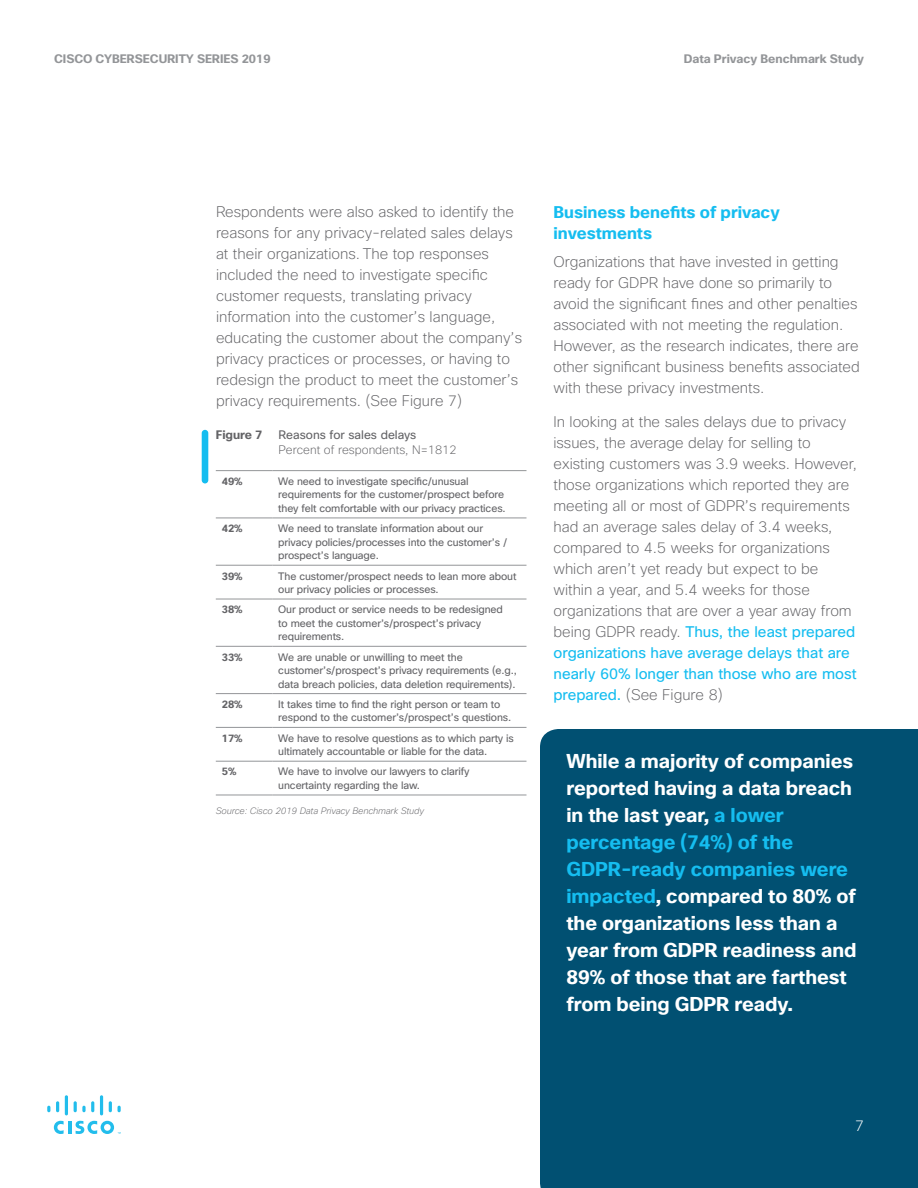
<style>
.page{position:relative;width:918px;height:1188px;background:#fff}
.page>*{position:absolute;margin:0;border:0;box-sizing:border-box;transform-origin:0 0}
.Dk_Blue_Callout_copy{font:700 19.5px/27px "Cisco Sans";color:#fff}
.Subtitle_Level_1{font:700 16.5px/21px "Cisco Sans";color:#15bdf0}
.Body{font:200 15px/21px "Cisco Sans";color:#636366}
.Page_number{font:200 15px "Cisco Sans";color:#fff}
.t1{font:700 12px "Cisco Sans";color:#939598}
.Chart_N{font:200 12px "Cisco Sans";color:#636366}
.Chart_title{font:12px "Cisco Sans";color:#636366}
.Chart_title-2{font:700 12px "Cisco Sans";color:#636366}
.Chart_body{font:10.5px/13.5px "Cisco Sans";letter-spacing:-.01em;color:#636366}
.Chart_body-2{font:700 10.5px "Cisco Sans";letter-spacing:-.01em;color:#636366}
.Chart_attrib{font:italic 200 9px "Cisco Sans";color:#636366}
.s1{font-weight:400;color:#15bdf0}
.s2{color:#15bdf0}
</style>
<div class="page">
<svg style="left:47px;top:1106px;width:3px;height:6px"></svg>
<svg style="left:56px;top:1101px;width:3px;height:11px"></svg>
<hr style="left:65px;top:1095px;width:3px;height:20px;background:#22bdec;border-radius:2px">
<svg style="left:74px;top:1101px;width:20px;height:11px"></svg>
<hr style="left:100px;top:1095px;width:3px;height:20px;background:#22bdec;border-radius:2px">
<svg style="left:109px;top:1101px;width:3px;height:11px"></svg>
<svg style="left:118px;top:1106px;width:3px;height:6px"></svg>
<svg style="left:54px;top:1121px;width:67px;height:13px"></svg>
<div style="left:202px;top:430px;width:6px;height:53px;background:#15bdf0;border-radius:3px"></div>
<hr style="left:216px;top:470px;width:56px;height:1px;background:#939598">
<hr style="left:272px;top:470px;width:254px;height:1px;background:#939598">
<hr style="left:216px;top:518px;width:56px;height:1px;background:#939598">
<hr style="left:272px;top:518px;width:254px;height:1px;background:#939598">
<hr style="left:216px;top:565px;width:56px;height:1px;background:#939598">
<hr style="left:272px;top:565px;width:254px;height:1px;background:#939598">
<hr style="left:216px;top:599px;width:56px;height:1px;background:#939598">
<hr style="left:272px;top:599px;width:254px;height:1px;background:#939598">
<hr style="left:216px;top:646px;width:56px;height:1px;background:#939598">
<hr style="left:272px;top:646px;width:254px;height:1px;background:#939598">
<hr style="left:216px;top:693px;width:56px;height:1px;background:#939598">
<hr style="left:272px;top:693px;width:254px;height:1px;background:#939598">
<hr style="left:216px;top:727px;width:56px;height:1px;background:#939598">
<hr style="left:272px;top:727px;width:254px;height:1px;background:#939598">
<hr style="left:216px;top:761px;width:56px;height:1px;background:#939598">
<hr style="left:272px;top:761px;width:254px;height:1px;background:#939598">
<hr style="left:216px;top:795px;width:56px;height:1px;background:#939598">
<hr style="left:272px;top:795px;width:254px;height:1px;background:#939598">
<div style="left:540px;top:729px;width:378px;height:459px;background:#015072"></div>
<p class="t1" style="left:54px;top:52px;width:218px">CISCO CYBERSECURITY SERIES 2019</p>
<p class="t1" style="left:684px;top:52px;width:182px">Data Privacy Benchmark Study</p>
<p class="Body" style="left:216px;top:201px;width:308px">Respondents were also asked to identify the reasons for any privacy-related sales delays at their organizations. The top responses included the need to investigate specific customer requests, translating privacy information into the customer’s language, educating the customer about the company’s privacy practices or processes, or having to redesign the product to meet the customer’s privacy requirements. (See Figure 7)</p>
<p class="Subtitle_Level_1" style="left:554px;top:203px;width:228px">Business benefits of privacy investments</p>
<p class="Body" style="left:554px;top:251px;width:308px">Organizations that have invested in getting ready for GDPR have done so primarily to avoid the significant fines and other penalties associated with not meeting the regulation.<br>However, as the research indicates, there are other significant business benefits associated with these privacy investments.</p>
<p class="Body" style="left:554px;top:412px;width:305px">In looking at the sales delays due to privacy issues, the average delay for selling to existing customers was 3.9 weeks. However, those organizations which reported they are meeting all or most of GDPR’s requirements had an average sales delay of 3.4 weeks, compared to 4.5 weeks for organizations which aren’t yet ready but expect to be within a year, and 5.4 weeks for those organizations that are over a year away from being GDPR ready. <span class="s1">Thus, the least prepared organizations have average delays that are nearly 60% longer than those who are most prepared.</span> (See Figure 8)</p>
<p class="Chart_title" style="left:279px;top:427px;width:139px">Reasons for sales delays</p>
<p class="Chart_N" style="left:279px;top:442px;width:180px">Percent of respondents, N=1812</p>
<p class="Chart_title-2" style="left:216px;top:428px;width:48px">Figure 7</p>
<p class="Chart_body-2" style="left:222px;top:475px;width:22px">49%</p>
<p class="Chart_body" style="left:278px;top:475px;width:229px">We need to investigate specific/unusual requirements for the customer/prospect before they felt comfortable with our privacy practices.</p>
<p class="Chart_body-2" style="left:222px;top:522px;width:22px">42%</p>
<p class="Chart_body" style="left:278px;top:522px;width:231px">We need to translate information about our privacy policies/processes into the customer’s / prospect’s language.</p>
<p class="Chart_body-2" style="left:222px;top:569px;width:22px">39%</p>
<p class="Chart_body" style="left:278px;top:569px;width:240px">The customer/prospect needs to lean more about our privacy policies or processes.</p>
<p class="Chart_body-2" style="left:222px;top:603px;width:22px">38%</p>
<p class="Chart_body" style="left:278px;top:603px;width:226px">Our product or service needs to be redesigned to meet the customer’s/prospect’s privacy requirements.</p>
<p class="Chart_body-2" style="left:222px;top:650px;width:22px">33%</p>
<p class="Chart_body" style="left:278px;top:650px;width:240px">We are unable or unwilling to meet the customer’s/prospect’s privacy requirements (e.g., data breach policies, data deletion requirements).</p>
<p class="Chart_body-2" style="left:222px;top:698px;width:22px">28%</p>
<p class="Chart_body" style="left:278px;top:698px;width:234px">It takes time to find the right person or team to respond to the customer’s/prospect’s questions.</p>
<p class="Chart_body-2" style="left:222px;top:731px;width:22px">17%</p>
<p class="Chart_body" style="left:278px;top:731px;width:237px">We have to resolve questions as to which party is ultimately accountable or liable for the data.</p>
<p class="Chart_body-2" style="left:222px;top:765px;width:16px">5%</p>
<p class="Chart_body" style="left:278px;top:765px;width:193px">We have to involve our lawyers to clarify uncertainty regarding the law.</p>
<p class="Dk_Blue_Callout_copy" style="left:566px;top:749px;width:292px">While a majority of companies reported having a data breach in the last year, <span class="s2">a lower percentage (74%) of the<br>GDPR-ready companies were impacted</span>, compared to 80% of the organizations less than a year from GDPR readiness and<br>89% of those that are farthest from being GDPR ready.</p>
<p class="Chart_attrib" style="left:216px;top:805px;width:210px">Source: Cisco 2019 Data Privacy Benchmark Study</p>
<p class="Page_number" style="left:855px;top:1116px;width:10px">7</p>
</div>
